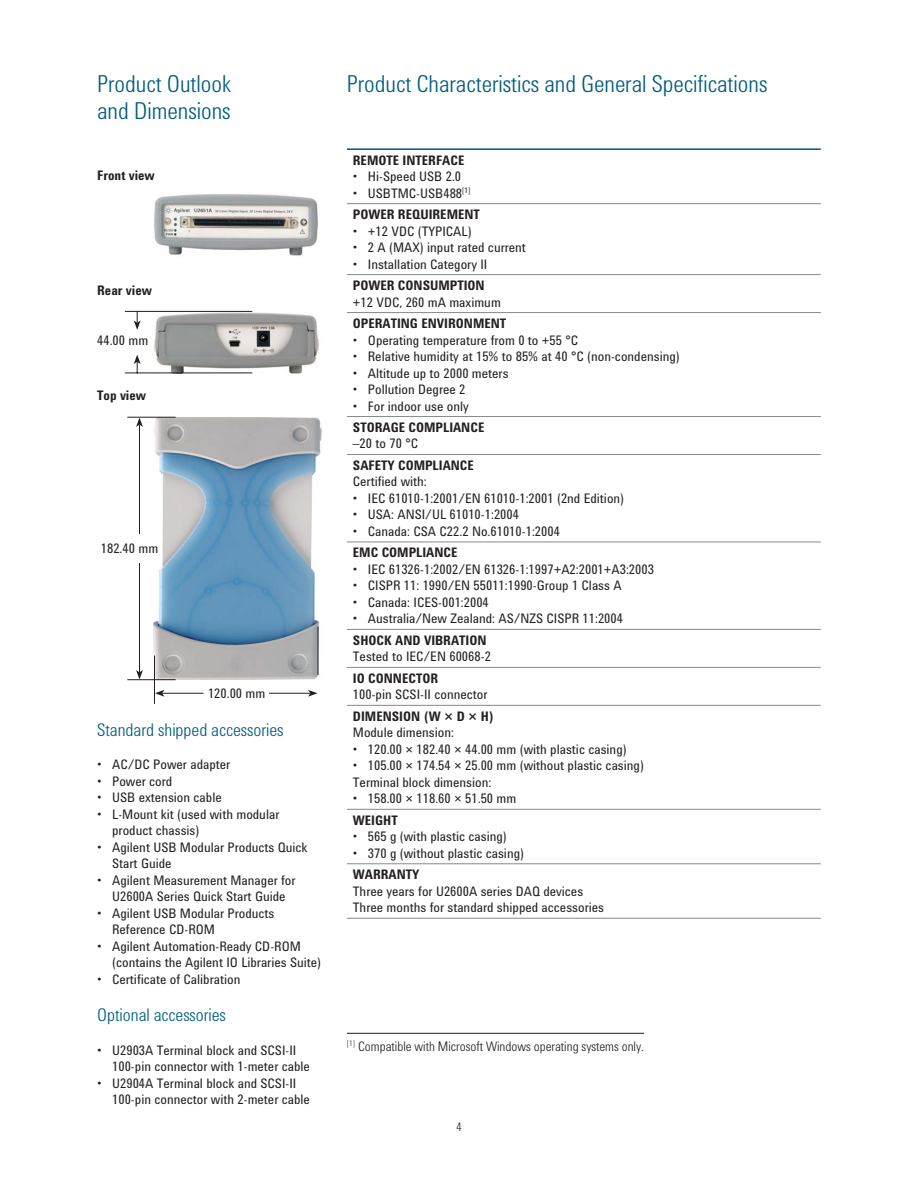
<style>
.page{position:relative;width:918px;height:1188px;background:#fff}
.page>*{position:absolute;margin:0;border:0;box-sizing:border-box;transform-origin:0 0}
.t1{font:300 24px/27px "Agilent Condensed CFF";color:#005c7e}
.t2{font:300 18px "Agilent Condensed CFF";color:#005c7e}
.t3{font:13.5px/16.5px "Agilent Condensed CFF";color:#231f20}
.t4{font:700 13.5px/21.5px "Agilent Condensed CFF";color:#231f20}
.t5{font:300 13.5px "Agilent Condensed CFF";color:#231f20}
.t6{font:300 12px "Agilent Condensed CFF";color:#231f20}
.s1{font-weight:400}
</style>
<div class="page">
<hr style="left:347px;top:918px;width:474px;height:1px;background:#88898c">
<hr style="left:347px;top:203px;width:474px;height:1px;background:#88898c">
<hr style="left:347px;top:274px;width:474px;height:1px;background:#88898c">
<hr style="left:347px;top:312px;width:474px;height:1px;background:#88898c">
<hr style="left:347px;top:416px;width:474px;height:1px;background:#88898c">
<hr style="left:347px;top:454px;width:474px;height:1px;background:#88898c">
<hr style="left:347px;top:542px;width:474px;height:1px;background:#88898c">
<hr style="left:347px;top:629px;width:474px;height:1px;background:#88898c">
<hr style="left:347px;top:667px;width:474px;height:1px;background:#88898c">
<hr style="left:347px;top:705px;width:474px;height:1px;background:#88898c">
<hr style="left:347px;top:809px;width:474px;height:1px;background:#88898c">
<hr style="left:347px;top:863px;width:474px;height:1px;background:#88898c">
<hr style="left:347px;top:148px;width:474px;height:2px;background:#00538e">
<img style="left:153px;top:417px;width:168px;height:263px">
<hr style="left:318px;top:627px;width:1px;height:48px;background:#231f20">
<hr style="left:154px;top:656px;width:1px;height:48px;background:#231f20">
<hr style="left:127px;top:679px;width:49px;height:1px;background:#231f20">
<hr style="left:127px;top:417px;width:49px;height:1px;background:#231f20">
<hr style="left:162px;top:693px;width:41px;height:1px;background:#231f20">
<svg style="left:155px;top:690px;width:9px;height:7px"></svg>
<hr style="left:269px;top:693px;width:41px;height:1px;background:#231f20">
<svg style="left:308px;top:690px;width:9px;height:7px"></svg>
<hr style="left:139px;top:563px;width:1px;height:109px;background:#231f20">
<svg style="left:136px;top:670px;width:7px;height:10px"></svg>
<hr style="left:139px;top:425px;width:1px;height:109px;background:#231f20">
<svg style="left:136px;top:417px;width:7px;height:10px"></svg>
<img style="left:152px;top:312px;width:167px;height:62px">
<hr style="left:125px;top:311px;width:127px;height:1px;background:#231f20">
<hr style="left:125px;top:373px;width:127px;height:1px;background:#231f20">
<svg style="left:134px;top:355px;width:7px;height:18px"></svg>
<svg style="left:134px;top:311px;width:7px;height:19px"></svg>
<img style="left:154px;top:194px;width:164px;height:62px">
<hr style="left:347px;top:1033px;width:297px;height:1px;background:#231f20">
<h1 class="t1" style="left:97px;top:73px;width:135px">Product Outlook and Dimensions</h1>
<p class="t4" style="left:97px;top:166px;width:59px">Front view</p>
<p class="t4" style="left:97px;top:281px;width:56px">Rear view</p>
<p class="t3" style="left:97px;top:333px;width:53px">44.00 mm</p>
<p class="t4" style="left:97px;top:386px;width:50px">Top view</p>
<p class="t3" style="left:101px;top:542px;width:59px">182.40 mm</p>
<p class="t3" style="left:208px;top:687px;width:59px">120.00 mm</p>
<h2 class="t2" style="left:97px;top:723px;width:188px">Standard shipped accessories</h2>
<p class="t3" style="left:97px;top:758px;width:135px">• AC/DC Power adapter</p>
<p class="t3" style="left:97px;top:774px;width:77px">• Power cord</p>
<p class="t3" style="left:97px;top:791px;width:126px">• USB extension cable</p>
<p class="t3" style="left:112px;top:807px;width:169px;text-indent:-15px">• L-Mount kit (used with modular product chassis)</p>
<p class="t3" style="left:112px;top:840px;width:197px;text-indent:-15px">• Agilent USB Modular Products Quick<br>Start Guide</p>
<p class="t3" style="left:97px;top:873px;width:200px;text-align:center">• Agilent Measurement Manager for<br>U2600A Series Quick Start Guide</p>
<p class="t3" style="left:112px;top:906px;width:164px;text-indent:-15px">• Agilent USB Modular Products<br>Reference CD-ROM</p>
<p class="t3" style="left:112px;top:939px;width:211px;text-indent:-15px">• Agilent Automation-Ready CD-ROM (contains the Agilent IO Libraries Suite)</p>
<p class="t3" style="left:97px;top:972px;width:145px">• Certificate of Calibration</p>
<h2 class="t2" style="left:97px;top:1009px;width:130px">Optional accessories</h2>
<p class="t3" style="left:112px;top:1043px;width:199px;text-indent:-15px">• U2903A Terminal block and SCSI-II<br>100-pin connector with 1-meter cable</p>
<p class="t3" style="left:112px;top:1076px;width:199px;text-indent:-15px">• U2904A Terminal block and SCSI-II<br>100-pin connector with 2-meter cable</p>
<h1 class="t1" style="left:347px;top:73px;width:422px">Product Characteristics and General Specifications</h1>
<p class="t4" style="left:353px;top:151px;width:113px">REMOTE INTERFACE</p>
<p class="t3" style="left:353px;top:170px;width:110px">• Hi-Speed USB 2.0</p>
<p class="t4" style="left:353px;top:184px;width:129px"><span class="s1">• USBTMC-USB488</span><sup>[1]<br></sup>POWER REQUIREMENT</p>
<p class="t3" style="left:353px;top:224px;width:120px">• +12 VDC (TYPICAL)</p>
<p class="t3" style="left:353px;top:241px;width:175px">• 2 A (MAX) input rated current</p>
<p class="t3" style="left:353px;top:257px;width:136px">• Installation Category II</p>
<p class="t4" style="left:353px;top:276px;width:133px">POWER CONSUMPTION</p>
<p class="t3" style="left:353px;top:295px;width:150px">+12 VDC, 260 mA maximum</p>
<p class="t4" style="left:353px;top:314px;width:155px">OPERATING ENVIRONMENT</p>
<p class="t3" style="left:353px;top:333px;width:227px">• Operating temperature from 0 to +55 °C</p>
<p class="t3" style="left:353px;top:350px;width:328px">• Relative humidity at 15% to 85% at 40 °C (non-condensing)</p>
<p class="t3" style="left:353px;top:366px;width:157px">• Altitude up to 2000 meters</p>
<p class="t3" style="left:353px;top:383px;width:114px">• Pollution Degree 2</p>
<p class="t3" style="left:353px;top:399px;width:118px">• For indoor use only</p>
<p class="t4" style="left:353px;top:418px;width:133px">STORAGE COMPLIANCE</p>
<p class="t3" style="left:353px;top:437px;width:67px">–20 to 70 °C</p>
<p class="t4" style="left:353px;top:456px;width:123px">SAFETY COMPLIANCE</p>
<p class="t3" style="left:353px;top:475px;width:75px">Certified with:</p>
<p class="t3" style="left:353px;top:492px;width:273px">• IEC 61010-1:2001/EN 61010-1:2001 (2nd Edition)</p>
<p class="t3" style="left:353px;top:508px;width:168px">• USA: ANSI/UL 61010-1:2004</p>
<p class="t3" style="left:353px;top:525px;width:209px">• Canada: CSA C22.2 No.61010-1:2004</p>
<p class="t4" style="left:353px;top:544px;width:106px">EMC COMPLIANCE</p>
<p class="t3" style="left:353px;top:563px;width:303px">• IEC 61326-1:2002/EN 61326-1:1997+A2:2001+A3:2003</p>
<p class="t3" style="left:353px;top:579px;width:270px">• CISPR 11: 1990/EN 55011:1990-Group 1 Class A</p>
<p class="t3" style="left:353px;top:596px;width:138px">• Canada: ICES-001:2004</p>
<p class="t3" style="left:353px;top:612px;width:272px">• Australia/New Zealand: AS/NZS CISPR 11:2004</p>
<p class="t4" style="left:353px;top:631px;width:135px">SHOCK AND VIBRATION</p>
<p class="t3" style="left:353px;top:650px;width:140px">Tested to IEC/EN 60068-2</p>
<p class="t4" style="left:353px;top:669px;width:87px">IO CONNECTOR</p>
<p class="t3" style="left:353px;top:688px;width:136px">100-pin SCSI-II connector</p>
<p class="t4" style="left:353px;top:707px;width:143px">DIMENSION (W × D × H)</p>
<p class="t3" style="left:353px;top:726px;width:103px">Module dimension:</p>
<p class="t3" style="left:353px;top:742px;width:275px">• 120.00 × 182.40 × 44.00 mm (with plastic casing)</p>
<p class="t3" style="left:353px;top:759px;width:293px">• 105.00 × 174.54 × 25.00 mm (without plastic casing)<br>Terminal block dimension:</p>
<p class="t3" style="left:353px;top:792px;width:165px">• 158.00 × 118.60 × 51.50 mm</p>
<p class="t4" style="left:353px;top:811px;width:46px">WEIGHT</p>
<p class="t3" style="left:353px;top:830px;width:155px">• 565 g (with plastic casing)</p>
<p class="t3" style="left:353px;top:846px;width:173px">• 370 g (without plastic casing)</p>
<p class="t4" style="left:353px;top:865px;width:68px">WARRANTY</p>
<p class="t3" style="left:353px;top:884px;width:253px">Three years for U2600A series DAQ devices<br>Three months for standard shipped accessories</p>
<p class="t5" style="left:347px;top:1041px;width:299px"><sup>[1]</sup> Compatible with Microsoft Windows operating systems only.</p>
<p class="t6" style="left:456px;top:1122px;width:7px">4</p>
</div>
